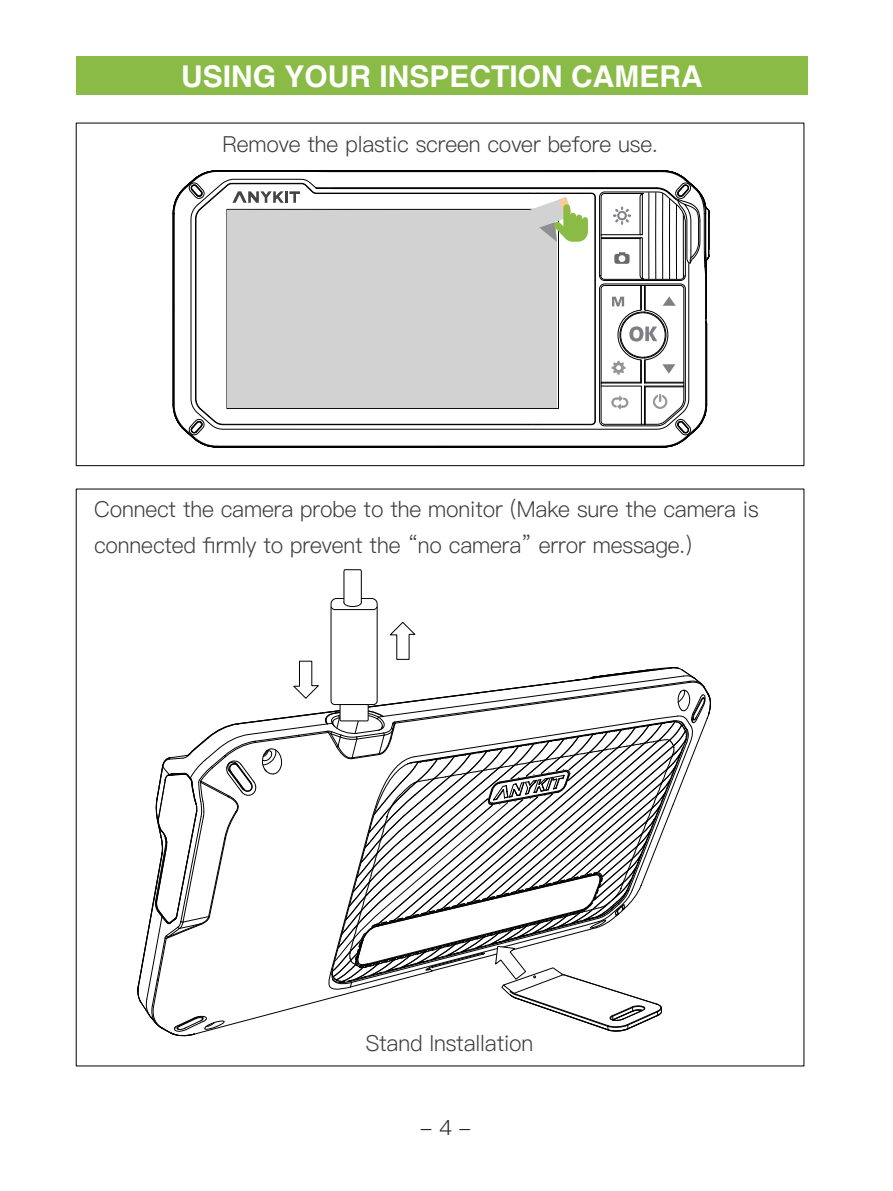
<style>
.page{position:relative;width:893px;height:1191px;background:#fff}
.page>*{position:absolute;margin:0;border:0;box-sizing:border-box;transform-origin:0 0}
.t1{font:700 30.1px "Helvetica";color:#fff}
.t2{font:22.05px/35.7px "Ping Fang SC Regular";letter-spacing:-.01em;color:#3e3e3f}
.t3{font:21px "Ping Fang SC Regular";color:#231f20}
</style>
<div class="page">
<div style="left:77px;top:56px;width:731px;height:38px;background:#89bb46"></div>
<svg style="left:137px;top:569px;width:574px;height:467px"></svg>
<svg style="left:172px;top:170px;width:538px;height:278px"></svg>
<h1 class="t1" style="left:181px;top:59px;width:523px">USING YOUR INSPECTION CAMERA</h1>
<p class="t2" style="left:223px;top:126px;width:437px">Remove the plastic screen cover before use.</p>
<p class="t2" style="left:94px;top:491px;width:666px">Connect the camera probe to the monitor (Make sure the camera is connected firmly to prevent the “no camera” error message.)</p>
<p class="t2" style="left:366px;top:1025px;width:169px">Stand Installation</p>
<p class="t3" style="left:420px;top:1114px;width:53px">- 4 -</p>
</div>
